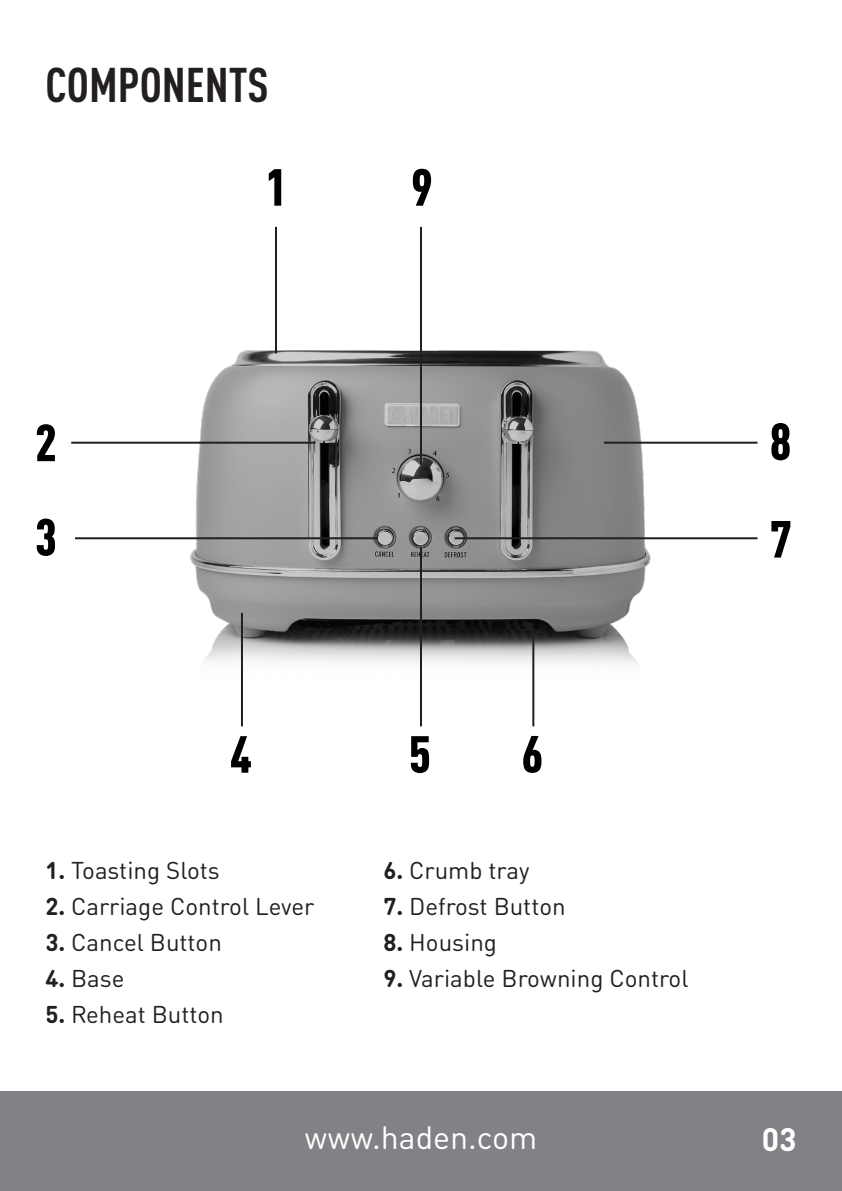
<style>
.page{position:relative;width:842px;height:1191px;background:#fff}
.page>*{position:absolute;margin:0;border:0;box-sizing:border-box;transform-origin:0 0}
.t1{font:700 condensed 48px "DINOT";color:#231f20}
.t2{font:32px "DIN Round Pro";color:#fff}
.t3{font:700 32px "DIN Round Pro";color:#fff}
.t4{font:24px "DIN Round Pro";color:#231f20}
.s1{font-weight:700}
</style>
<div class="page">
<div style="left:0;top:1091px;width:842px;height:100px;background:#808285"></div>
<img style="left:52px;top:350px;width:731px;height:376px">
<svg style="left:269px;top:169px;width:12px;height:37px"></svg>
<svg style="left:37px;top:424px;width:18px;height:37px"></svg>
<svg style="left:37px;top:518px;width:18px;height:38px"></svg>
<svg style="left:231px;top:736px;width:20px;height:36px"></svg>
<svg style="left:411px;top:736px;width:18px;height:37px"></svg>
<svg style="left:523px;top:736px;width:18px;height:37px"></svg>
<svg style="left:771px;top:521px;width:19px;height:36px"></svg>
<svg style="left:771px;top:423px;width:19px;height:37px"></svg>
<svg style="left:413px;top:169px;width:18px;height:37px"></svg>
<hr style="left:275px;top:227px;width:2px;height:126px;background:#231f20">
<hr style="left:71px;top:442px;width:245px;height:2px;background:#231f20">
<hr style="left:604px;top:442px;width:153px;height:2px;background:#231f20">
<hr style="left:241px;top:613px;width:2px;height:113px;background:#231f20">
<hr style="left:420px;top:547px;width:2px;height:179px;background:#231f20">
<hr style="left:455px;top:537px;width:302px;height:2px;background:#231f20">
<hr style="left:420px;top:227px;width:2px;height:238px;background:#231f20">
<hr style="left:75px;top:537px;width:303px;height:2px;background:#231f20">
<hr style="left:532px;top:636px;width:2px;height:90px;background:#231f20">
<p class="t1" style="left:45px;top:50px;width:225px">COMPONENTS</p>
<p class="t4" style="left:45px;top:854px;width:176px"><span class="s1">1.</span> Toasting Slots</p>
<p class="t4" style="left:383px;top:854px;width:148px"><span class="s1">6.</span> Crumb tray</p>
<p class="t4" style="left:45px;top:890px;width:270px"><span class="s1">2.</span> Carriage Control Lever</p>
<p class="t4" style="left:383px;top:890px;width:184px"><span class="s1">7.</span> Defrost Button</p>
<p class="t4" style="left:45px;top:926px;width:178px"><span class="s1">3.</span> Cancel Button</p>
<p class="t4" style="left:383px;top:926px;width:115px"><span class="s1">8.</span> Housing</p>
<p class="t4" style="left:45px;top:962px;width:81px"><span class="s1">4.</span> Base</p>
<p class="t4" style="left:383px;top:962px;width:307px"><span class="s1">9.</span> Variable Browning Control</p>
<p class="t4" style="left:45px;top:998px;width:180px"><span class="s1">5.</span> Reheat Button</p>
<h2 class="t2" style="left:304px;top:1116px;width:234px">www.haden.com</h2>
<h2 class="t3" style="left:762px;top:1117px;width:36px">03</h2>
</div>
